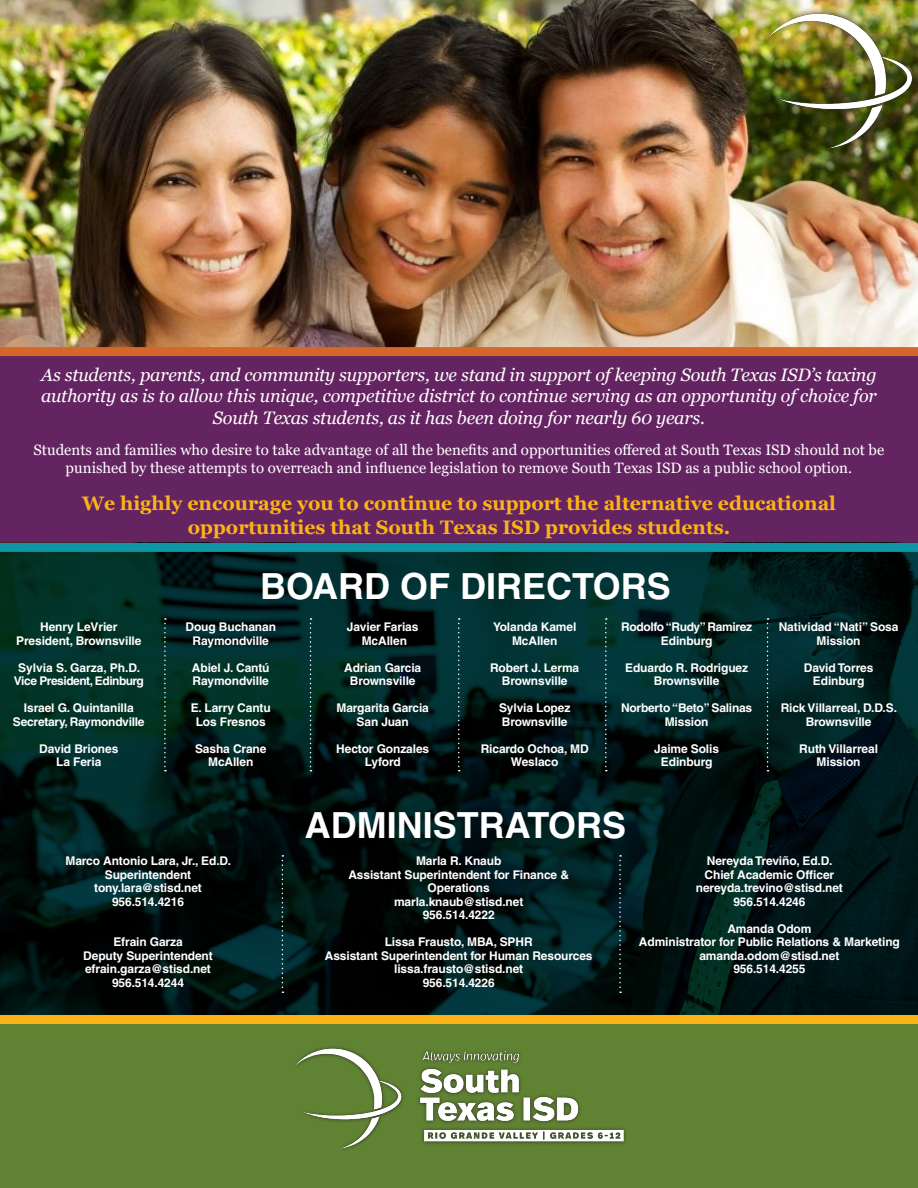
<style>
.page{position:relative;width:918px;height:1188px;background:#fff}
.page>*{position:absolute;margin:0;border:0;box-sizing:border-box;transform-origin:0 0}
.t1{font:700 36px "Helvetica";color:#fff}
.t2{font:700 19.5px/23.4px "Georgia";color:#fbb316;text-align:center}
.t3{font:italic 18px/21.6px "Georgia";letter-spacing:-.01em;color:#fff;text-align:center}
.t4{font:15px/18px "Georgia";color:#fff;text-align:center}
.t5{font:700 12px/13.5px "Helvetica";letter-spacing:-.01em;color:#fff;text-align:center}
.t6{font:700 12px "Helvetica";letter-spacing:-.04em;color:#fff}
.t7{font:700 12px "Helvetica";letter-spacing:-.03em;color:#fff}
</style>
<div class="page">
<img style="left:0;top:0;width:918px;height:347px">
<div style="left:0;top:352px;width:918px;height:191px;background:#642361"></div>
<div style="left:0;top:1014px;width:918px;height:174px;background:#608233"></div>
<img style="left:0;top:552px;width:918px;height:463px">
<img style="left:752px;top:0;width:166px;height:165px">
<div style="left:0;top:543px;width:918px;height:9px;background:#0f96a5"></div>
<div style="left:0;top:1015px;width:918px;height:9px;background:#fbb316"></div>
<div style="left:0;top:347px;width:918px;height:9px;background:#d56729"></div>
<img style="left:295px;top:1047px;width:331px;height:102px">
<svg style="left:282px;top:855px;width:1px;height:138px"></svg>
<svg style="left:619px;top:855px;width:2px;height:138px"></svg>
<svg style="left:164px;top:618px;width:2px;height:153px"></svg>
<svg style="left:310px;top:618px;width:2px;height:153px"></svg>
<svg style="left:458px;top:618px;width:2px;height:153px"></svg>
<svg style="left:605px;top:618px;width:2px;height:153px"></svg>
<svg style="left:767px;top:618px;width:2px;height:153px"></svg>
<p class="t3" style="left:41px;top:364px;width:837px">As students, parents, and community supporters, we stand in support of keeping South Texas ISD’s taxing authority as is to allow this unique, competitive district to continue serving as an opportunity of choice for<br>South Texas students, as it has been doing for nearly 60 years.</p>
<p class="t4" style="left:33px;top:441px;width:852px">Students and families who desire to take advantage of all the benefits and opportunities offered at South Texas ISD should not be punished by these attempts to overreach and influence legislation to remove South Texas ISD as a public school option.</p>
<p class="t2" style="left:82px;top:492px;width:755px">We highly encourage you to continue to support the alternative educational opportunities that South Texas ISD provides students.</p>
<p class="t1" style="left:260px;top:565px;width:412px">BOARD OF DIRECTORS</p>
<p class="t5" style="left:40px;top:620px;width:79px">Henry LeVrier</p>
<p class="t5" style="left:16px;top:634px;width:127px">President, Brownsville</p>
<p class="t5" style="left:18px;top:661px;width:124px">Sylvia S. Garza, Ph.D.</p>
<p class="t6" style="left:14px;top:674px;width:132px">Vice President, Edinburg</p>
<p class="t5" style="left:24px;top:701px;width:111px">Israel G. Quintanilla</p>
<p class="t5" style="left:13px;top:715px;width:133px">Secretary, Raymondville</p>
<p class="t5" style="left:39px;top:742px;width:81px">David Briones</p>
<p class="t5" style="left:56px;top:755px;width:47px">La Feria</p>
<p class="t5" style="left:186px;top:620px;width:92px">Doug Buchanan</p>
<p class="t5" style="left:193px;top:634px;width:78px">Raymondville</p>
<p class="t5" style="left:192px;top:661px;width:79px">Abiel J. Cantú</p>
<p class="t5" style="left:193px;top:674px;width:78px">Raymondville</p>
<p class="t5" style="left:191px;top:701px;width:82px">E. Larry Cantu</p>
<p class="t5" style="left:196px;top:715px;width:72px">Los Fresnos</p>
<p class="t5" style="left:195px;top:742px;width:73px">Sasha Crane</p>
<p class="t5" style="left:208px;top:755px;width:47px">McAllen</p>
<p class="t5" style="left:65px;top:854px;width:167px">Marco Antonio Lara, Jr., Ed.D.</p>
<p class="t5" style="left:105px;top:868px;width:88px">Superintendent</p>
<p class="t5" style="left:94px;top:881px;width:109px">tony.lara@stisd.net</p>
<p class="t5" style="left:112px;top:895px;width:74px">956.514.4216</p>
<p class="t5" style="left:113px;top:935px;width:71px">Efrain Garza</p>
<p class="t5" style="left:83px;top:949px;width:131px">Deputy Superintendent</p>
<p class="t5" style="left:85px;top:962px;width:127px">efrain.garza@stisd.net</p>
<p class="t5" style="left:112px;top:976px;width:74px">956.514.4244</p>
<p class="t5" style="left:347px;top:620px;width:73px">Javier Farias</p>
<p class="t5" style="left:362px;top:634px;width:47px">McAllen</p>
<p class="t5" style="left:344px;top:661px;width:79px">Adrian Garcia</p>
<p class="t5" style="left:350px;top:674px;width:67px">Brownsville</p>
<p class="t5" style="left:337px;top:701px;width:94px">Margarita Garcia</p>
<p class="t5" style="left:357px;top:715px;width:54px">San Juan</p>
<p class="t5" style="left:336px;top:742px;width:95px">Hector Gonzales</p>
<p class="t5" style="left:365px;top:755px;width:37px">Lyford</p>
<p class="t5" style="left:493px;top:620px;width:85px">Yolanda Kamel</p>
<p class="t5" style="left:512px;top:634px;width:47px">McAllen</p>
<p class="t5" style="left:490px;top:661px;width:91px">Robert J. Lerma</p>
<p class="t5" style="left:502px;top:674px;width:67px">Brownsville</p>
<p class="t5" style="left:499px;top:701px;width:73px">Sylvia Lopez</p>
<p class="t5" style="left:502px;top:715px;width:67px">Brownsville</p>
<p class="t5" style="left:481px;top:742px;width:109px">Ricardo Ochoa, MD</p>
<p class="t5" style="left:511px;top:755px;width:49px">Weslaco</p>
<p class="t7" style="left:621px;top:620px;width:132px">Rodolfo “Rudy” Ramirez</p>
<p class="t5" style="left:661px;top:634px;width:53px">Edinburg</p>
<p class="t5" style="left:625px;top:661px;width:125px">Eduardo R. Rodriguez</p>
<p class="t5" style="left:654px;top:674px;width:67px">Brownsville</p>
<p class="t5" style="left:621px;top:701px;width:133px">Norberto “Beto” Salinas</p>
<p class="t5" style="left:665px;top:715px;width:45px">Mission</p>
<p class="t5" style="left:654px;top:742px;width:66px">Jaime Solis</p>
<p class="t5" style="left:661px;top:755px;width:53px">Edinburg</p>
<p class="t1" style="left:305px;top:804px;width:323px">ADMINISTRATORS</p>
<p class="t5" style="left:779px;top:620px;width:121px">Natividad “Nati” Sosa</p>
<p class="t5" style="left:817px;top:634px;width:45px">Mission</p>
<p class="t5" style="left:804px;top:661px;width:71px">David Torres</p>
<p class="t5" style="left:813px;top:674px;width:53px">Edinburg</p>
<p class="t5" style="left:781px;top:701px;width:118px">Rick Villarreal, D.D.S.</p>
<p class="t5" style="left:806px;top:715px;width:67px">Brownsville</p>
<p class="t5" style="left:799px;top:742px;width:80px">Ruth Villarreal</p>
<p class="t5" style="left:817px;top:755px;width:45px">Mission</p>
<p class="t5" style="left:416px;top:854px;width:87px">Marla R. Knaub</p>
<p class="t5" style="left:348px;top:868px;width:222px">Assistant Superintendent for Finance &amp;<br>Operations</p>
<p class="t5" style="left:394px;top:895px;width:131px">marla.knaub@stisd.net</p>
<p class="t5" style="left:423px;top:908px;width:74px">956.514.4222</p>
<p class="t5" style="left:385px;top:935px;width:149px">Lissa Frausto, MBA, SPHR</p>
<p class="t5" style="left:325px;top:949px;width:269px">Assistant Superintendent for Human Resources</p>
<p class="t5" style="left:394px;top:962px;width:131px">lissa.frausto@stisd.net</p>
<p class="t5" style="left:423px;top:976px;width:74px">956.514.4226</p>
<p class="t5" style="left:707px;top:854px;width:127px">Nereyda Treviño, Ed.D.</p>
<p class="t5" style="left:705px;top:868px;width:131px">Chief Academic Officer</p>
<p class="t5" style="left:696px;top:881px;width:149px">nereyda.trevino@stisd.net</p>
<p class="t5" style="left:733px;top:895px;width:74px">956.514.4246</p>
<p class="t5" style="left:727px;top:922px;width:86px">Amanda Odom</p>
<p class="t5" style="left:639px;top:935px;width:262px">Administrator for Public Relations &amp; Marketing</p>
<p class="t5" style="left:699px;top:949px;width:141px">amanda.odom@stisd.net</p>
<p class="t5" style="left:733px;top:962px;width:74px">956.514.4255</p>
</div>
